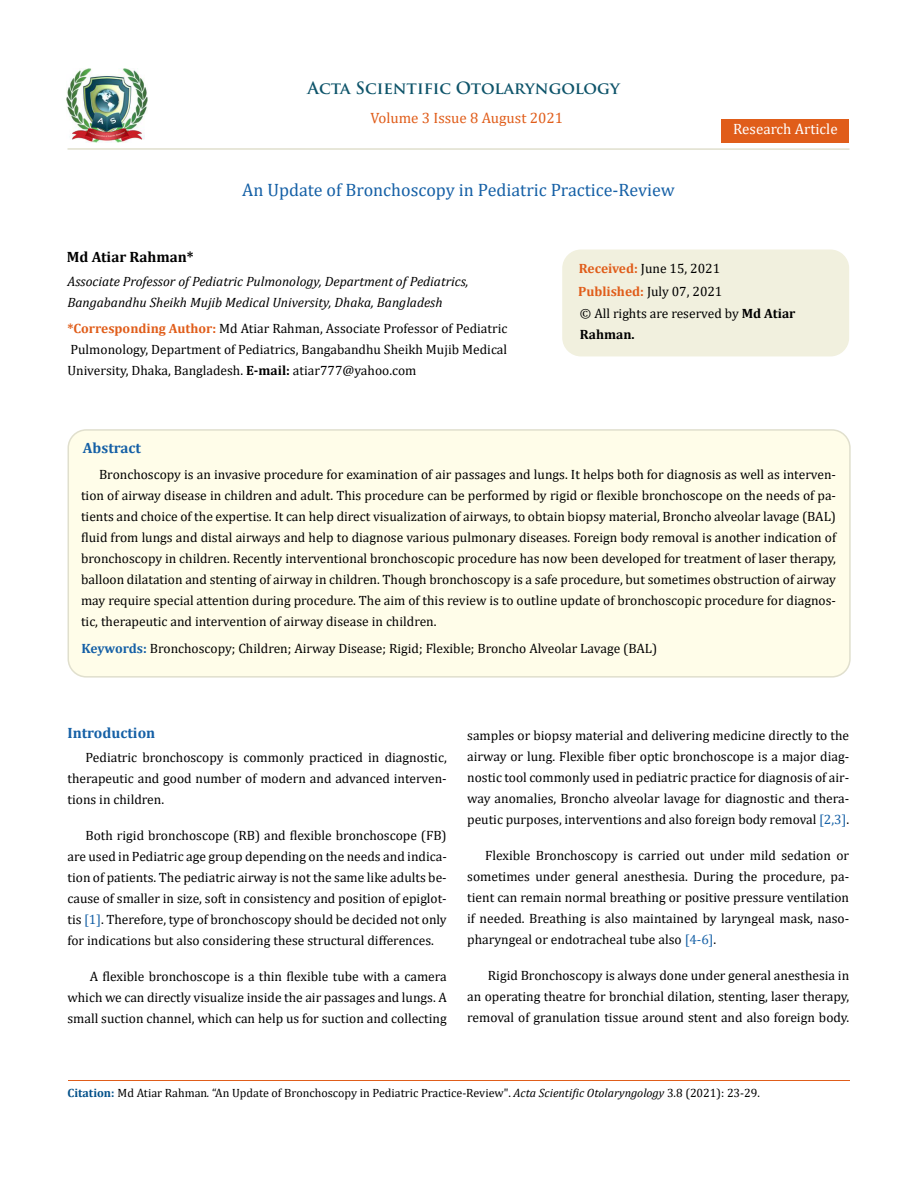
<style>
.page{position:relative;width:917px;height:1188px;background:#fff}
.page>*{position:absolute;margin:0;border:0;box-sizing:border-box;transform-origin:0 0}
.t1{font:18px "Cambria";color:#1560a6}
.t2{font:700 16.5px "Trajan Pro";color:#0e546a}
.t3{font:15px "Cambria";color:#e05d1a}
.t4{font:700 15px "Cambria";color:#1560a6}
.t5{font:15px "Cambria";color:#fff}
.t6{font:700 15px "Cambria";color:#000}
.t7{font:13.5px/21px "Cambria";color:#000;text-align:justify}
.t8{font:italic 13.5px/21px "Cambria";color:#000}
.t9{font:12px "Cambria";color:#000}
.s1{font-weight:700;color:#e05d1a}
.s2{font-weight:700}
.s3{font-weight:700;color:#1560a6}
.s4{color:#1560a6}
.s5{font-weight:700;color:#035089}
.s6{font-style:italic}
</style>
<div class="page">
<img style="left:67px;top:68px;width:80px;height:74px">
<div style="left:721px;top:119px;width:128px;height:23px;background:#e05d1a"></div>
<div style="left:563px;top:250px;width:285px;height:106px;background:#f1f0de;border-radius:18px"></div>
<div style="left:562px;top:250px;width:287px;height:106px;border:2px solid #f1f0de;border-radius:18px"></div>
<div style="left:68px;top:430px;width:781px;height:247px;background:#fffde9;border-radius:18px"></div>
<div style="left:67px;top:429px;width:783px;height:249px;border:2px solid #e0dfcd;border-radius:18px"></div>
<hr style="left:68px;top:1081px;width:781px;height:1px;background:#e05d1a">
<hr style="left:67px;top:148px;width:782px;height:2px;background:#e0dfcd">
<p class="t2" style="left:307px;top:77px;width:314px">Acta Scientific Otolaryngology</p>
<p class="t3" style="left:370px;top:109px;width:194px">Volume 3 Issue 8 August 2021</p>
<h1 class="t1" style="left:242px;top:180px;width:434px">An Update of Bronchoscopy in Pediatric Practice-Review</h1>
<p class="t5" style="left:733px;top:120px;width:106px">Research Article</p>
<p class="t6" style="left:67px;top:246px;width:128px">Md Atiar Rahman*</p>
<p class="t8" style="left:67px;top:270px;width:402px">Associate Professor of Pediatric Pulmonology, Department of Pediatrics,<br>Bangabandhu Sheikh Mujib Medical University, Dhaka, Bangladesh</p>
<p class="t7" style="left:67px;top:318px;width:441px"><span class="s1">*Corresponding Author:</span> Md Atiar Rahman, Associate Professor of Pediatric Pulmonology, Department of Pediatrics, Bangabandhu Sheikh Mujib Medical University, Dhaka, Bangladesh. <span class="s2">E-mail:</span> atiar777@yahoo.com</p>
<p class="t7" style="left:578px;top:257px;width:146px;line-height:23px"><span class="s1">Received:</span> June 15, 2021<br><span class="s1">Published:</span> July 07, 2021</p>
<p class="t7" style="left:580px;top:303px;width:217px">© All rights are reserved by <span class="s2">Md Atiar<br>Rahman.</span></p>
<p class="t4" style="left:83px;top:438px;width:60px">Abstract</p>
<p class="t7" style="left:81px;top:464px;width:756px;text-indent:18px">Bronchoscopy is an invasive procedure for examination of air passages and lungs. It helps both for diagnosis as well as interven&shy;tion of airway disease in children and adult. This procedure can be performed by rigid or flexible bronchoscope on the needs of pa&shy;tients and choice of the expertise. It can help direct visualization of airways, to obtain biopsy material, Broncho alveolar lavage (BAL) fluid from lungs and distal airways and help to diagnose various pulmonary diseases. Foreign body removal is another indication of bronchoscopy in children. Recently interventional bronchoscopic procedure has now been developed for treatment of laser therapy, balloon dilatation and stenting of airway in children. Though bronchoscopy is a safe procedure, but sometimes obstruction of airway may require special attention during procedure. The aim of this review is to outline update of bronchoscopic procedure for diagnos&shy;tic, therapeutic and intervention of airway disease in children.</p>
<p class="t7" style="left:82px;top:638px;width:577px"><span class="s3">Keywords:</span> Bronchoscopy; Children; Airway Disease; Rigid; Flexible; Broncho Alveolar Lavage (BAL)</p>
<p class="t4" style="left:67px;top:722px;width:89px">Introduction</p>
<p class="t7" style="left:67px;top:747px;width:381px;text-indent:18px">Pediatric bronchoscopy is commonly practiced in diagnostic, therapeutic and good number of modern and advanced interven&shy;tions in children.</p>
<p class="t7" style="left:67px;top:825px;width:381px;text-indent:18px">Both rigid bronchoscope (RB) and flexible bronchoscope (FB) are used in Pediatric age group depending on the needs and indica&shy;tion of patients. The pediatric airway is not the same like adults be&shy;cause of smaller in size, soft in consistency and position of epiglot&shy;tis <span class="s4">[1]</span>. Therefore, type of bronchoscopy should be decided not only for indications but also considering these structural differences.</p>
<p class="t7" style="left:67px;top:966px;width:381px;text-indent:22px">A flexible bronchoscope is a thin flexible tube with a camera which we can directly visualize inside the air passages and lungs. A small suction channel, which can help us for suction and collecting</p>
<p class="t7" style="left:467px;top:724px;width:383px">samples or biopsy material and delivering medicine directly to the airway or lung. Flexible fiber optic bronchoscope is a major diag&shy;nostic tool commonly used in pediatric practice for diagnosis of air&shy;way anomalies, Broncho alveolar lavage for diagnostic and thera&shy;peutic purposes, interventions and also foreign body removal <span class="s4">[2,3]</span>.</p>
<p class="t7" style="left:467px;top:844px;width:383px;text-indent:18px">Flexible Bronchoscopy is carried out under mild sedation or sometimes under general anesthesia. During the procedure, pa&shy;tient can remain normal breathing or positive pressure ventilation if needed. Breathing is also maintained by laryngeal mask, naso&shy;pharyngeal or endotracheal tube also <span class="s4">[4-6]</span>.</p>
<p class="t7" style="left:467px;top:964px;width:383px;text-indent:21px">Rigid Bronchoscopy is always done under general anesthesia in an operating theatre for bronchial dilation, stenting, laser therapy, removal of granulation tissue around stent and also foreign body.</p>
<p class="t9" style="left:68px;top:1086px;width:694px"><span class="s5">Citation:</span> Md Atiar Rahman<span class="s6">.</span> “An Update of Bronchoscopy in Pediatric Practice-Review". <span class="s6">Acta Scientific Otolaryngology</span> 3.8 (2021): 23-29.</p>
</div>
